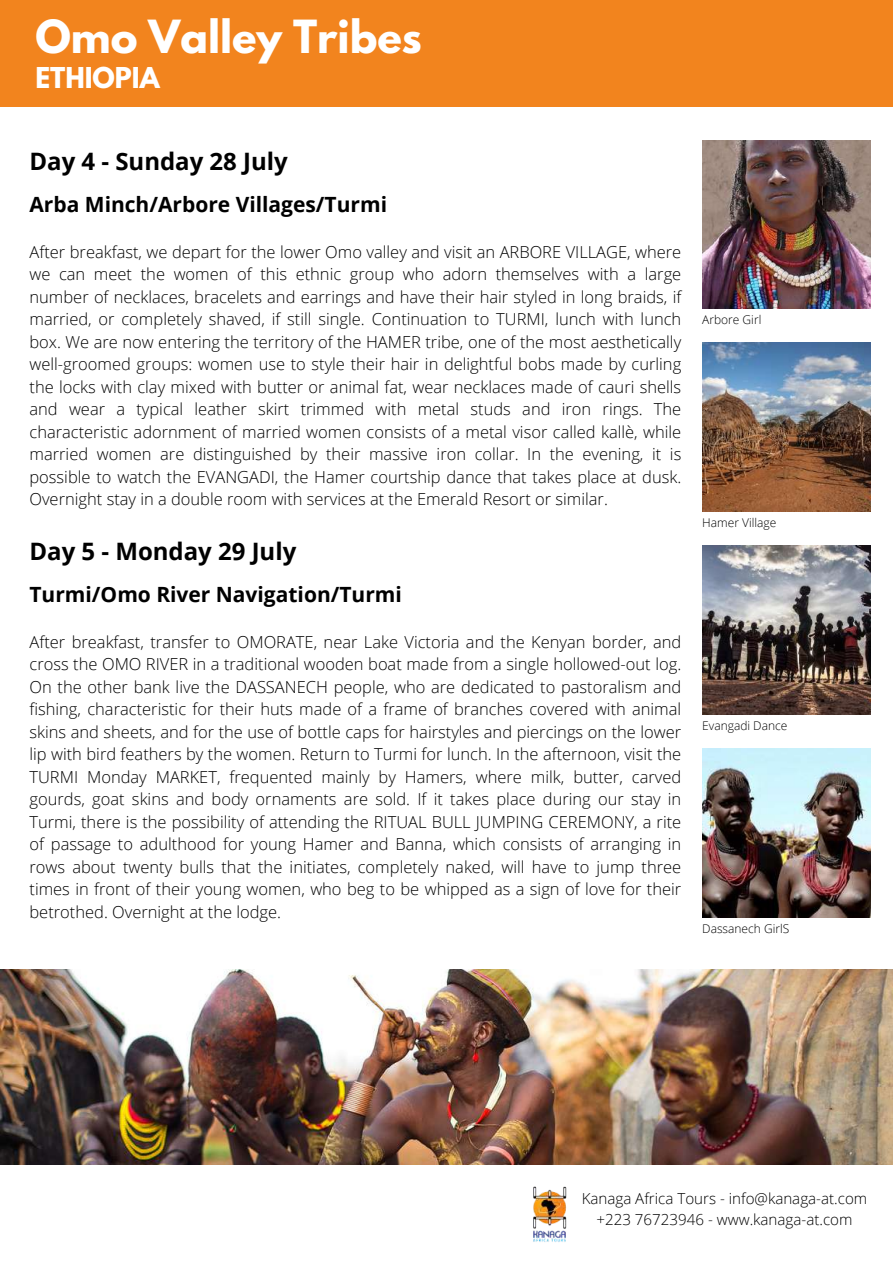
<style>
.page{position:relative;width:893px;height:1264px;background:#fff}
.page>*{position:absolute;margin:0;border:0;box-sizing:border-box;transform-origin:0 0}
.t1{font:700 40.5px "League Spartan";color:#fff}
.t2{font:700 25.5px "League Spartan";color:#fff}
.t3{font:700 24px "Open Sans";color:#000}
.t4{font:700 21px "Open Sans";color:#000}
.t5{font:300 16.5px/22.5px "Open Sans";color:#000;text-align:justify}
.t6{font:300 15.15px/21px "Open Sans";color:#000;text-align:center}
.t7{font:300 12px "Open Sans";color:#000}
</style>
<div class="page">
<img style="left:533px;top:1186px;width:34px;height:56px">
<img style="left:702px;top:749px;width:168px;height:168px">
<div style="left:0;top:0;width:892px;height:106px;background:#f2841e"></div>
<img style="left:702px;top:140px;width:168px;height:169px">
<img style="left:702px;top:343px;width:168px;height:168px">
<img style="left:702px;top:546px;width:168px;height:168px">
<img style="left:0;top:970px;width:892px;height:194px">
<h1 class="t1" style="left:35px;top:17px;width:388px">Omo Valley Tribes</h1>
<h2 class="t2" style="left:35px;top:65px;width:126px">ETHIOPIA</h2>
<h2 class="t2" style="left:35px;top:65px;width:103px">GHANA</h2>
<h3 class="t3" style="left:29px;top:145px;width:260px">Day 4 - Sunday 28 July</h3>
<p class="t4" style="left:29px;top:190px;width:359px">Arba Minch/Arbore Villages/Turmi</p>
<p class="t5" style="left:29px;top:240px;width:653px">After breakfast, we depart for the lower Omo valley and visit an ARBORE VILLAGE, where we can meet the women of this ethnic group who adorn themselves with a large number of necklaces, bracelets and earrings and have their hair styled in long braids, if married, or completely shaved, if still single. Continuation to TURMI, lunch with lunch box. We are now entering the territory of the HAMER tribe, one of the most aesthetically well-groomed groups: women use to style their hair in delightful bobs made by curling the locks with clay mixed with butter or animal fat, wear necklaces made of cauri shells and wear a typical leather skirt trimmed with metal studs and iron rings. The characteristic adornment of married women consists of a metal visor called kallè, while married women are distinguished by their massive iron collar. In the evening, it is possible to watch the EVANGADI, the Hamer courtship dance that takes place at dusk.<br>Overnight stay in a double room with services at the Emerald Resort or similar.</p>
<h3 class="t3" style="left:29px;top:534px;width:268px">Day 5 - Monday 29 July</h3>
<p class="t4" style="left:29px;top:579px;width:374px">Turmi/Omo River Navigation/Turmi</p>
<p class="t5" style="left:29px;top:630px;width:653px">After breakfast, transfer to OMORATE, near Lake Victoria and the Kenyan border, and cross the OMO RIVER in a traditional wooden boat made from a single hollowed-out log.<br>On the other bank live the DASSANECH people, who are dedicated to pastoralism and fishing, characteristic for their huts made of a frame of branches covered with animal skins and sheets, and for the use of bottle caps for hairstyles and piercings on the lower lip with bird feathers by the women. Return to Turmi for lunch. In the afternoon, visit the TURMI Monday MARKET, frequented mainly by Hamers, where milk, butter, carved gourds, goat skins and body ornaments are sold. If it takes place during our stay in Turmi, there is the possibility of attending the RITUAL BULL JUMPING CEREMONY, a rite of passage to adulthood for young Hamer and Banna, which consists of arranging in rows about twenty bulls that the initiates, completely naked, will have to jump three times in front of their young women, who beg to be whipped as a sign of love for their betrothed. Overnight at the lodge.</p>
<p class="t7" style="left:702px;top:311px;width:61px">Arbore Girl</p>
<p class="t7" style="left:702px;top:514px;width:76px">Hamer Village</p>
<p class="t7" style="left:702px;top:717px;width:87px">Evangadi Dance</p>
<p class="t7" style="left:702px;top:920px;width:89px">Dassanech GirlS</p>
<p class="t6" style="left:581px;top:1187px;width:287px">Kanaga Africa Tours - info@kanaga-at.com +223 76723946 - www.kanaga-at.com</p>
</div>
